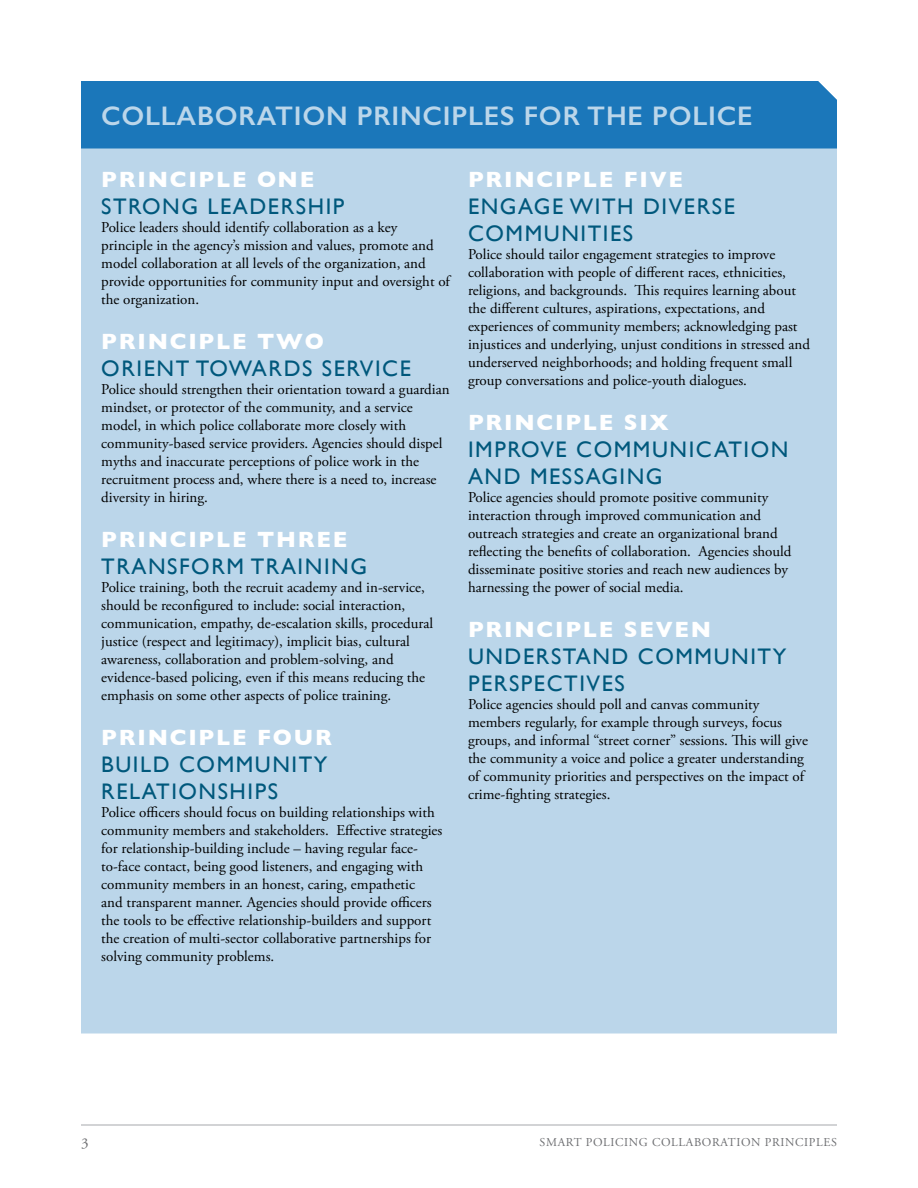
<style>
.page{position:relative;width:918px;height:1188px;background:#fff}
.page>*{position:absolute;margin:0;border:0;box-sizing:border-box;transform-origin:0 0}
.t1{font:600 27px "Gill Sans";letter-spacing:.03em;color:#bbd6ea}
.t2{font:22.5px/27px "Gill Sans";letter-spacing:.07em;color:#00587c}
.t3{font:700 22.5px "Gill Sans";letter-spacing:.08em;color:#fff}
.t4{font:15px/18px "Adobe Garamond Pro";color:#000}
.t5{font:15px "Adobe Garamond Pro";color:#6d6e71}
.t6{font:12px "Adobe Garamond Pro";letter-spacing:.055em;color:#6d6e71}
</style>
<div class="page">
<hr style="left:81px;top:1125px;width:756px;height:1px;background:#a7a9ac">
<div style="left:81px;top:148px;width:756px;height:886px;background:#bbd6ea"></div>
<div style="left:81px;top:81px;width:756px;height:67px;background:#1b77ba"></div>
<h1 class="t1" style="left:101px;top:99px;width:653px">COLLABORATION PRINCIPLES FOR THE POLICE</h1>
<h2 class="t3" style="left:101px;top:162px;width:215px">PRINCIPLE ONE</h2>
<h2 class="t2" style="left:101px;top:193px;width:245px">STRONG LEADERSHIP</h2>
<p class="t4" style="left:101px;top:219px;width:350px">Police leaders should identify collaboration as a key principle in the agency’s mission and values, promote and model collaboration at all levels of the organization, and provide opportunities for community input and oversight of the organization.</p>
<h2 class="t3" style="left:101px;top:324px;width:224px">PRINCIPLE TWO</h2>
<h2 class="t2" style="left:101px;top:355px;width:311px">ORIENT TOWARDS SERVICE</h2>
<p class="t4" style="left:101px;top:381px;width:350px">Police should strengthen their orientation toward a guardian mindset, or protector of the community, and a service model, in which police collaborate more closely with community-based service providers. Agencies should dispel myths and inaccurate perceptions of police work in the recruitment process and, where there is a need to, increase diversity in hiring.</p>
<h2 class="t3" style="left:101px;top:522px;width:248px">PRINCIPLE THREE</h2>
<h2 class="t2" style="left:101px;top:553px;width:267px">TRANSFORM TRAINING</h2>
<p class="t4" style="left:101px;top:579px;width:333px">Police training, both the recruit academy and in-service, should be reconfigured to include: social interaction, communication, empathy, de-escalation skills, procedural justice (respect and legitimacy), implicit bias, cultural awareness, collaboration and problem-solving, and evidence-based policing, even if this means reducing the emphasis on some other aspects of police training.</p>
<h2 class="t3" style="left:101px;top:720px;width:232px">PRINCIPLE FOUR</h2>
<h2 class="t2" style="left:101px;top:751px;width:228px">BUILD COMMUNITY<br>RELATIONSHIPS</h2>
<p class="t4" style="left:101px;top:804px;width:343px">Police officers should focus on building relationships with community members and stakeholders. Effective strategies for relationship-building include – having regular face&shy;to-face contact, being good listeners, and engaging with community members in an honest, caring, empathetic<br>and transparent manner. Agencies should provide officers the tools to be effective relationship-builders and support the creation of multi-sector collaborative partnerships for solving community problems.</p>
<h2 class="t3" style="left:468px;top:162px;width:217px">PRINCIPLE FIVE</h2>
<h2 class="t2" style="left:468px;top:193px;width:269px">ENGAGE WITH DIVERSE<br>COMMUNITIES</h2>
<p class="t4" style="left:468px;top:246px;width:344px">Police should tailor engagement strategies to improve collaboration with people of different races, ethnicities, religions, and backgrounds. This requires learning about the different cultures, aspirations, expectations, and experiences of community members; acknowledging past injustices and underlying, unjust conditions in stressed and underserved neighborhoods; and holding frequent small group conversations and police-youth dialogues.</p>
<h2 class="t3" style="left:468px;top:405px;width:202px">PRINCIPLE SIX</h2>
<h2 class="t2" style="left:468px;top:436px;width:322px">IMPROVE COMMUNICATION<br>AND MESSAGING</h2>
<p class="t4" style="left:468px;top:489px;width:325px">Police agencies should promote positive community interaction through improved communication and outreach strategies and create an organizational brand reflecting the benefits of collaboration. Agencies should disseminate positive stories and reach new audiences by harnessing the power of social media.</p>
<h2 class="t3" style="left:468px;top:612px;width:245px">PRINCIPLE SEVEN</h2>
<h2 class="t2" style="left:468px;top:643px;width:320px">UNDERSTAND COMMUNITY<br>PERSPECTIVES</h2>
<p class="t4" style="left:468px;top:696px;width:341px">Police agencies should poll and canvas community members regularly, for example through surveys, focus groups, and informal “street corner” sessions. This will give the community a voice and police a greater understanding of community priorities and perspectives on the impact of crime-fighting strategies.</p>
<p class="t5" style="left:81px;top:1134px;width:9px">3</p>
<p class="t6" style="left:540px;top:1135px;width:299px">SMART POLICING COLLABORATION PRINCIPLES</p>
</div>
